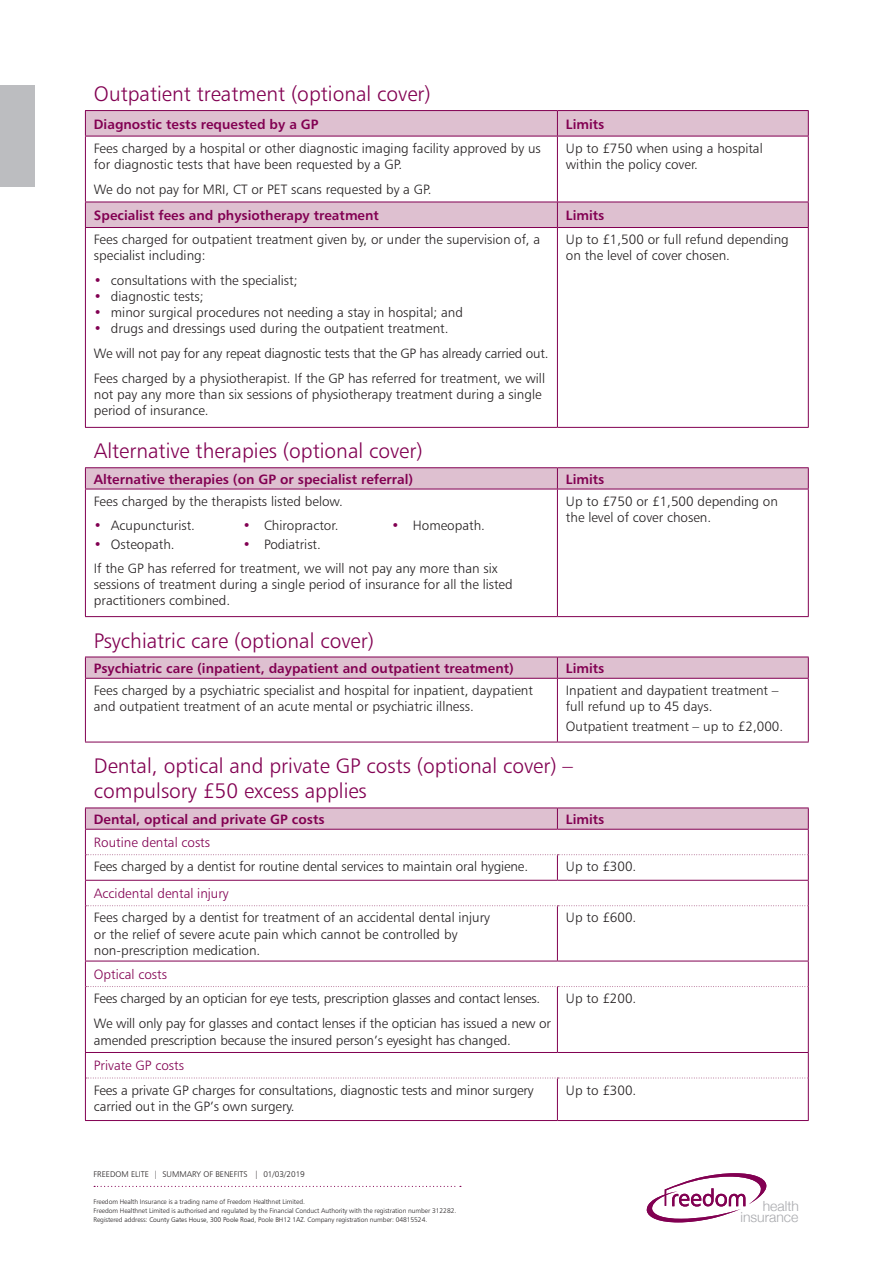
<style>
.page{position:relative;width:893px;height:1263px;background:#fff}
.page>*{position:absolute;margin:0;border:0;box-sizing:border-box;transform-origin:0 0}
.t1{font:21px/25.5px "Humanist 777 BT Light B";color:#820052}
.t2{font:300 13.95px/10.8px "Helvetica Neue";color:#a8a9ad;text-align:right}
.t3{font:13.5px/16px "Humanist 777 BT Light B";color:#231f20}
.t4{font:13.5px "Humanist 777 BT Bold B";color:#820052}
.t5{font:13.5px "Humanist 777 BT Light B";color:#820052}
.t6{font:8.25px "Humanist 777 BT Light B";color:#231f20}
.t7{font:6.75px/9px "Humanist 777 BT Light B";letter-spacing:-.01em;color:#231f20}
.s1{font-family:"Humanist 777 BT Bold B";color:#820052}
</style>
<div class="page">
<svg style="left:94px;top:1186px;width:367px;height:1px"></svg>
<svg style="left:647px;top:1173px;width:120px;height:49px"></svg>
<div style="left:0;top:85px;width:34px;height:101px;background:#bcbdc0"></div>
<svg style="left:86px;top:111px;width:722px;height:116px"></svg>
<hr style="left:85px;top:136px;width:472px;height:1px;background:#820052">
<hr style="left:557px;top:136px;width:252px;height:1px;background:#820052">
<hr style="left:85px;top:227px;width:472px;height:1px;background:#820052">
<hr style="left:557px;top:227px;width:252px;height:1px;background:#820052">
<svg style="left:808px;top:111px;width:1px;height:25px"></svg>
<hr style="left:85px;top:202px;width:472px;height:1px;background:#820052">
<hr style="left:557px;top:202px;width:252px;height:1px;background:#820052">
<svg style="left:808px;top:202px;width:1px;height:25px"></svg>
<hr style="left:85px;top:427px;width:472px;height:1px;background:#820052">
<hr style="left:557px;top:427px;width:252px;height:1px;background:#820052">
<hr style="left:85px;top:110px;width:472px;height:1px;background:#820052">
<svg style="left:85px;top:111px;width:1px;height:25px"></svg>
<hr style="left:557px;top:110px;width:252px;height:1px;background:#820052">
<svg style="left:85px;top:202px;width:1px;height:25px"></svg>
<svg style="left:557px;top:111px;width:1px;height:25px"></svg>
<hr style="left:557px;top:136px;width:1px;height:66px;background:#820052">
<svg style="left:557px;top:202px;width:1px;height:25px"></svg>
<hr style="left:557px;top:228px;width:1px;height:199px;background:#820052">
<hr style="left:85px;top:136px;width:1px;height:66px;background:#820052">
<hr style="left:808px;top:136px;width:1px;height:66px;background:#820052">
<hr style="left:85px;top:228px;width:1px;height:199px;background:#820052">
<hr style="left:808px;top:228px;width:1px;height:199px;background:#820052">
<hr style="left:85px;top:489px;width:472px;height:1px;background:#820052">
<hr style="left:557px;top:489px;width:252px;height:1px;background:#820052">
<hr style="left:85px;top:616px;width:472px;height:1px;background:#820052">
<hr style="left:557px;top:616px;width:252px;height:1px;background:#820052">
<hr style="left:85px;top:467px;width:472px;height:1px;background:#820052">
<hr style="left:557px;top:467px;width:252px;height:1px;background:#820052">
<svg style="left:85px;top:468px;width:724px;height:21px"></svg>
<hr style="left:557px;top:489px;width:1px;height:127px;background:#820052">
<hr style="left:85px;top:489px;width:1px;height:127px;background:#820052">
<hr style="left:808px;top:489px;width:1px;height:127px;background:#820052">
<hr style="left:85px;top:678px;width:472px;height:1px;background:#820052">
<hr style="left:557px;top:678px;width:252px;height:1px;background:#820052">
<hr style="left:85px;top:742px;width:472px;height:1px;background:#820052">
<hr style="left:557px;top:742px;width:252px;height:1px;background:#820052">
<svg style="left:85px;top:657px;width:724px;height:21px"></svg>
<hr style="left:85px;top:679px;width:1px;height:63px;background:#820052">
<hr style="left:557px;top:679px;width:1px;height:63px;background:#820052">
<hr style="left:808px;top:679px;width:1px;height:63px;background:#820052">
<hr style="left:85px;top:807px;width:472px;height:1px;background:#820052">
<hr style="left:557px;top:807px;width:252px;height:1px;background:#820052">
<hr style="left:85px;top:1052px;width:472px;height:1px;background:#820052">
<hr style="left:557px;top:1052px;width:252px;height:1px;background:#820052">
<hr style="left:85px;top:1120px;width:472px;height:1px;background:#820052">
<hr style="left:557px;top:1120px;width:252px;height:1px;background:#820052">
<hr style="left:85px;top:906px;width:1px;height:55px;background:#820052">
<hr style="left:557px;top:906px;width:1px;height:55px;background:#820052">
<hr style="left:808px;top:906px;width:1px;height:55px;background:#820052">
<hr style="left:85px;top:986px;width:1px;height:66px;background:#820052">
<hr style="left:557px;top:987px;width:1px;height:65px;background:#820052">
<hr style="left:808px;top:986px;width:1px;height:66px;background:#820052">
<hr style="left:85px;top:1078px;width:1px;height:42px;background:#820052">
<hr style="left:557px;top:1078px;width:1px;height:42px;background:#820052">
<hr style="left:808px;top:1078px;width:1px;height:42px;background:#820052">
<svg style="left:85px;top:808px;width:724px;height:98px"></svg>
<svg style="left:85px;top:961px;width:724px;height:26px"></svg>
<svg style="left:85px;top:1053px;width:724px;height:25px"></svg>
<h1 class="t1" style="left:94px;top:81px;width:338px">Outpatient treatment (optional cover)</h1>
<p class="t4" style="left:94px;top:116px;width:226px">Diagnostic tests requested by a GP</p>
<p class="t4" style="left:566px;top:116px;width:40px">Limits</p>
<p class="t3" style="left:94px;top:140px;width:448px">Fees charged by a hospital or other diagnostic imaging facility approved by us for diagnostic tests that have been requested by a GP.</p>
<p class="t3" style="left:94px;top:181px;width:339px">We do not pay for MRI, CT or PET scans requested by a GP.</p>
<p class="t3" style="left:566px;top:140px;width:198px">Up to £750 when using a hospital within the policy cover.</p>
<p class="t4" style="left:94px;top:207px;width:286px">Specialist fees and physiotherapy treatment</p>
<p class="t4" style="left:566px;top:207px;width:40px">Limits</p>
<p class="t3" style="left:94px;top:231px;width:448px">Fees charged for outpatient treatment given by, or under the supervision of, a specialist including:</p>
<p class="t3" style="left:94px;top:272px;width:205px"><span class="s1">•</span> consultations with the specialist;</p>
<p class="t3" style="left:94px;top:288px;width:111px"><span class="s1">•</span> diagnostic tests;</p>
<p class="t3" style="left:94px;top:304px;width:371px"><span class="s1">•</span> minor surgical procedures not needing a stay in hospital; and</p>
<p class="t3" style="left:94px;top:316px;width:456px;line-height:24.6px"><span class="s1">•</span> drugs and dressings used during the outpatient treatment.<br>We will not pay for any repeat diagnostic tests that the GP has already carried out.<br>Fees charged by a physiotherapist. If the GP has referred for treatment, we will</p>
<p class="t3" style="left:94px;top:386px;width:449px">not pay any more than six sessions of physiotherapy treatment during a single period of insurance.</p>
<p class="t3" style="left:566px;top:231px;width:224px">Up to £1,500 or full refund depending on the level of cover chosen.</p>
<h1 class="t1" style="left:94px;top:438px;width:330px">Alternative therapies (optional cover)</h1>
<p class="t4" style="left:94px;top:471px;width:321px">Alternative therapies (on GP or specialist referral)</p>
<p class="t4" style="left:566px;top:471px;width:40px">Limits</p>
<p class="t3" style="left:94px;top:493px;width:250px">Fees charged by the therapists listed below.</p>
<p class="t3" style="left:94px;top:517px;width:103px"><span class="s1">•</span> Acupuncturist.</p>
<p class="t3" style="left:243px;top:517px;width:97px"><span class="s1">•</span> Chiropractor.</p>
<p class="t3" style="left:392px;top:517px;width:95px"><span class="s1">•</span> Homeopath.</p>
<p class="t3" style="left:94px;top:536px;width:82px"><span class="s1">•</span> Osteopath.</p>
<p class="t3" style="left:566px;top:493px;width:214px">Up to £750 or £1,500 depending on the level of cover chosen.</p>
<p class="t3" style="left:94px;top:531px;width:405px;line-height:24.6px;text-indent:149px"><span class="s1">•</span> Podiatrist.<br>If the GP has referred for treatment, we will not pay any more than six</p>
<p class="t3" style="left:94px;top:576px;width:420px">sessions of treatment during a single period of insurance for all the listed practitioners combined.</p>
<h1 class="t1" style="left:94px;top:627px;width:282px">Psychiatric care (optional cover)</h1>
<p class="t4" style="left:94px;top:660px;width:422px">Psychiatric care (inpatient, daypatient and outpatient treatment)</p>
<p class="t4" style="left:566px;top:660px;width:40px">Limits</p>
<p class="t3" style="left:94px;top:682px;width:441px">Fees charged by a psychiatric specialist and hospital for inpatient, daypatient and outpatient treatment of an acute mental or psychiatric illness.</p>
<p class="t3" style="left:566px;top:682px;width:214px">Inpatient and daypatient treatment – full refund up to 45 days.</p>
<p class="t3" style="left:566px;top:718px;width:219px">Outpatient treatment – up to £2,000.</p>
<h1 class="t1" style="left:94px;top:753px;width:481px">Dental, optical and private GP costs (optional cover) – compulsory £50 excess applies</h1>
<p class="t4" style="left:94px;top:811px;width:232px">Dental, optical and private GP costs</p>
<p class="t4" style="left:566px;top:811px;width:40px">Limits</p>
<p class="t5" style="left:94px;top:834px;width:118px">Routine dental costs</p>
<p class="t3" style="left:94px;top:858px;width:436px">Fees charged by a dentist for routine dental services to maintain oral hygiene.</p>
<p class="t3" style="left:566px;top:858px;width:72px">Up to £300.</p>
<p class="t5" style="left:94px;top:885px;width:136px">Accidental dental injury</p>
<p class="t3" style="left:94px;top:909px;width:398px">Fees charged by a dentist for treatment of an accidental dental injury or the relief of severe acute pain which cannot be controlled by non‑prescription medication.</p>
<p class="t3" style="left:566px;top:909px;width:72px">Up to £600.</p>
<p class="t5" style="left:94px;top:966px;width:75px">Optical costs</p>
<p class="t3" style="left:94px;top:986px;width:459px;line-height:25px">Fees charged by an optician for eye tests, prescription glasses and contact lenses.<br>We will only pay for glasses and contact lenses if the optician has issued a new or</p>
<p class="t3" style="left:94px;top:1032px;width:419px">amended prescription because the insured person’s eyesight has changed.</p>
<p class="t3" style="left:566px;top:990px;width:72px">Up to £200.</p>
<p class="t5" style="left:94px;top:1057px;width:92px">Private GP costs</p>
<p class="t3" style="left:94px;top:1081px;width:441px;line-height:16.5px">Fees a private GP charges for consultations, diagnostic tests and minor surgery carried out in the GP’s own surgery.</p>
<p class="t3" style="left:566px;top:1082px;width:72px">Up to £300.</p>
<p class="t6" style="left:94px;top:1169px;width:213px">FREEDOM ELITE | SUMMARY OF BENEFITS | 01/03/2019</p>
<p class="t7" style="left:94px;top:1197px;width:364px">Freedom Health Insurance is a trading name of Freedom Healthnet Limited.<br>Freedom Healthnet Limited is authorised and regulated by the Financial Conduct Authority with the registration number 312282.<br>Registered address: County Gates House, 300 Poole Road, Poole BH12 1AZ. Company registration number: 04815524.</p>
<p class="t2" style="left:740px;top:1201px;width:60px">health insurance</p>
</div>
